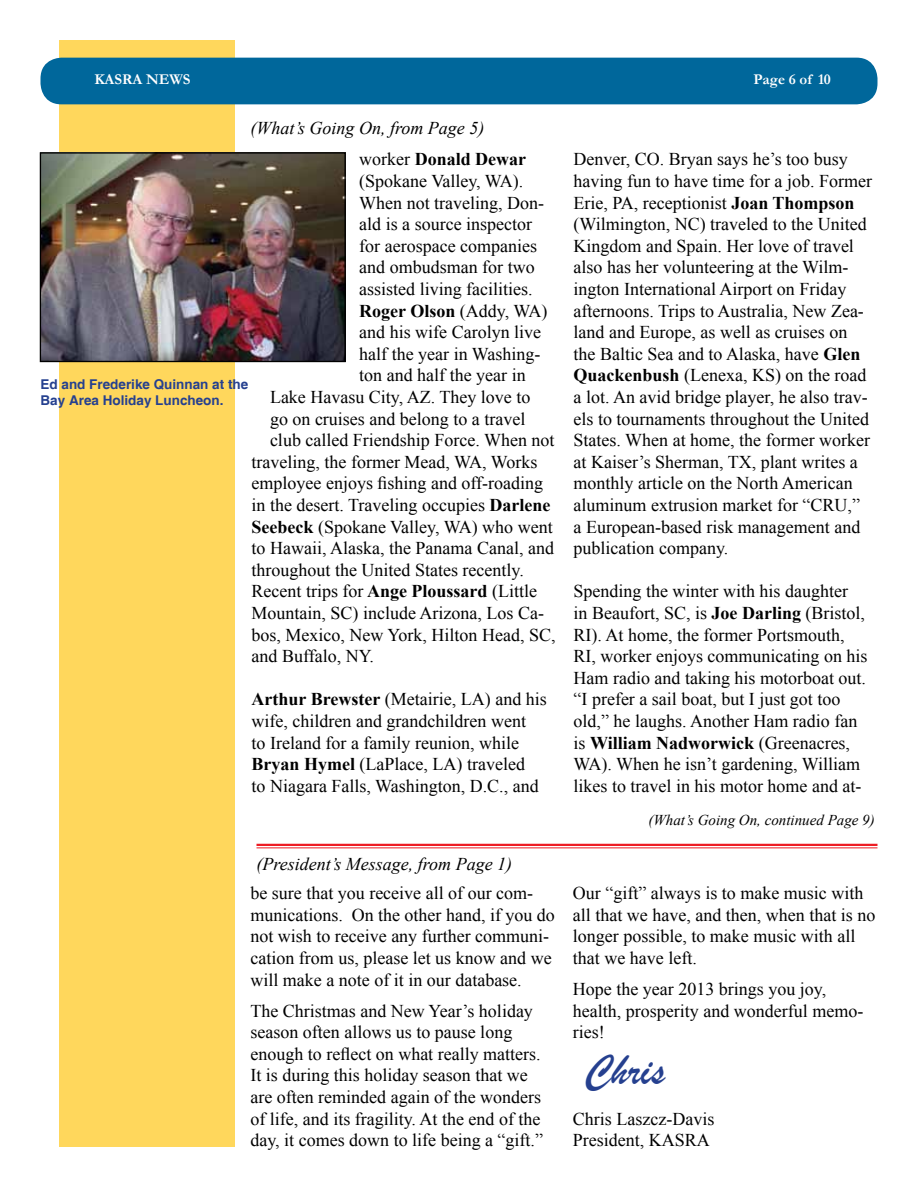
<style>
.page{position:relative;width:918px;height:1188px;background:#fff}
.page>*{position:absolute;margin:0;border:0;box-sizing:border-box;transform-origin:0 0}
.t1{font:45px "Brush Script";color:#25408f}
.t2{font:18px/21.6px "Times New Roman";color:#000}
.t3{font:italic 18px "Times New Roman";color:#000}
.t4{font:700 18px "Times New Roman";color:#000}
.t5{font:italic 15px "Times New Roman";color:#000}
.t6{font:700 15px "Garamond";color:#fff}
.t7{font:700 13.5px/16.2px "Helvetica";color:#25408f}
.s1{font-weight:400}
.s2{font-weight:700}
</style>
<div class="page">
<div style="left:59px;top:40px;width:175px;height:1108px;background:#ffd75c"></div>
<div style="left:40px;top:58px;width:838px;height:46px;background:#00679b;border-radius:21px"></div>
<hr style="left:256px;top:844px;width:622px;height:2px;background:#ed1d24">
<hr style="left:256px;top:847px;width:622px;height:1px;background:#ed1d24">
<img style="left:42px;top:154px;width:302px;height:206px">
<div style="left:40px;top:152px;width:306px;height:210px;border:1px solid #000"></div>
<p class="t6" style="left:94px;top:70px;width:98px">KASRA NEWS</p>
<p class="t6" style="left:754px;top:70px;width:79px">Page 6 of 10</p>
<p class="t3" style="left:250px;top:116px;width:235px">(What’s Going On, from Page 5)</p>
<p class="t4" style="left:359px;top:147px;width:168px"><span class="s1">worker</span> Donald Dewar</p>
<p class="t2" style="left:359px;top:170px;width:166px">(Spokane Valley, WA).</p>
<p class="t2" style="left:359px;top:192px;width:186px">When not traveling, Don-</p>
<p class="t2" style="left:359px;top:213px;width:174px">ald is a source inspector</p>
<p class="t2" style="left:359px;top:235px;width:179px">for aerospace companies</p>
<p class="t2" style="left:359px;top:256px;width:177px">and ombudsman for two</p>
<p class="t2" style="left:359px;top:278px;width:175px">assisted living facilities.</p>
<p class="t4" style="left:359px;top:298px;width:190px">Roger Olson <span class="s1">(Addy, WA)</span></p>
<p class="t2" style="left:359px;top:321px;width:183px">and his wife Carolyn live</p>
<p class="t2" style="left:359px;top:343px;width:183px">half the year in Washing-</p>
<p class="t2" style="left:359px;top:364px;width:168px">ton and half the year in</p>
<p class="t2" style="left:270px;top:386px;width:262px">Lake Havasu City, AZ. They love to</p>
<p class="t2" style="left:270px;top:408px;width:257px">go on cruises and belong to a travel</p>
<p class="t2" style="left:270px;top:429px;width:286px">club called Friendship Force. When not</p>
<p class="t2" style="left:252px;top:451px;width:287px">traveling, the former Mead, WA, Works</p>
<p class="t2" style="left:252px;top:472px;width:293px">employee enjoys fishing and off-roading</p>
<p class="t2" style="left:252px;top:494px;width:300px">in the desert. Traveling occupies <span class="s2">Darlene</span></p>
<p class="t2" style="left:252px;top:516px;width:303px"><span class="s2">Seebeck</span> (Spokane Valley, WA) who went</p>
<p class="t2" style="left:252px;top:537px;width:304px">to Hawaii, Alaska, the Panama Canal, and</p>
<p class="t2" style="left:252px;top:559px;width:274px">throughout the United States recently.</p>
<p class="t2" style="left:252px;top:580px;width:287px">Recent trips for <span class="s2">Ange Ploussard</span> (Little</p>
<p class="t2" style="left:252px;top:602px;width:294px">Mountain, SC) include Arizona, Los Ca-</p>
<p class="t2" style="left:252px;top:624px;width:305px">bos, Mexico, New York, Hilton Head, SC,</p>
<p class="t2" style="left:252px;top:645px;width:124px">and Buffalo, NY.</p>
<p class="t2" style="left:252px;top:688px;width:297px"><span class="s2">Arthur Brewster</span> (Metairie, LA) and his wife, children and grandchildren went<br>to Ireland for a family reunion, while <span class="s2">Bryan Hymel</span> (LaPlace, LA) traveled<br>to Niagara Falls, Washington, D.C., and</p>
<p class="t7" style="left:40px;top:377px;width:209px">Ed and Frederike Quinnan at the<br>Bay Area Holiday Luncheon.</p>
<p class="t3" style="left:256px;top:851px;width:257px">(President’s Message, from Page 1)</p>
<p class="t2" style="left:250px;top:882px;width:306px">be sure that you receive all of our com&shy;munications. On the other hand, if you do not wish to receive any further communi&shy;cation from us, please let us know and we will make a note of it in our database.</p>
<p class="t2" style="left:250px;top:1000px;width:294px">The Christmas and New Year’s holiday season often allows us to pause long enough to reflect on what really matters.<br>It is during this holiday season that we are often reminded again of the wonders of life, and its fragility. At the end of the day, it comes down to life being a “gift.”</p>
<p class="t2" style="left:574px;top:148px;width:300px">Denver, CO. Bryan says he’s too busy having fun to have time for a job. Former Erie, PA, receptionist <span class="s2">Joan Thompson </span>(Wilmington, NC) traveled to the United Kingdom and Spain. Her love of travel also has her volunteering at the Wilm&shy;ington International Airport on Friday afternoons. Trips to Australia, New Zea&shy;land and Europe, as well as cruises on the Baltic Sea and to Alaska, have <span class="s2">Glen Quackenbush</span> (Lenexa, KS) on the road a lot. An avid bridge player, he also trav&shy;els to tournaments throughout the United States. When at home, the former worker at Kaiser’s Sherman, TX, plant writes a monthly article on the North American aluminum extrusion market for “CRU,” a European-based risk management and publication company.</p>
<p class="t2" style="left:574px;top:580px;width:295px">Spending the winter with his daughter<br>in Beaufort, SC, is <span class="s2">Joe Darling</span> (Bristol, RI). At home, the former Portsmouth, RI, worker enjoys communicating on his Ham radio and taking his motorboat out. “I prefer a sail boat, but I just got too old,” he laughs. Another Ham radio fan is <span class="s2">William Nadworwick</span> (Greenacres, WA). When he isn’t gardening, William likes to travel in his motor home and at-</p>
<p class="t5" style="left:648px;top:809px;width:228px">(What’s Going On, continued Page 9)</p>
<p class="t2" style="left:573px;top:882px;width:304px">Our “gift” always is to make music with all that we have, and then, when that is no longer possible, to make music with all that we have left.</p>
<p class="t2" style="left:573px;top:978px;width:292px">Hope the year 2013 brings you joy, health, prosperity and wonderful memo&shy;ries!</p>
<h1 class="t1" style="left:584px;top:1042px;width:83px">Chris</h1>
<p class="t2" style="left:573px;top:1108px;width:143px">Chris Laszcz-Davis<br>President, KASRA</p>
</div>
